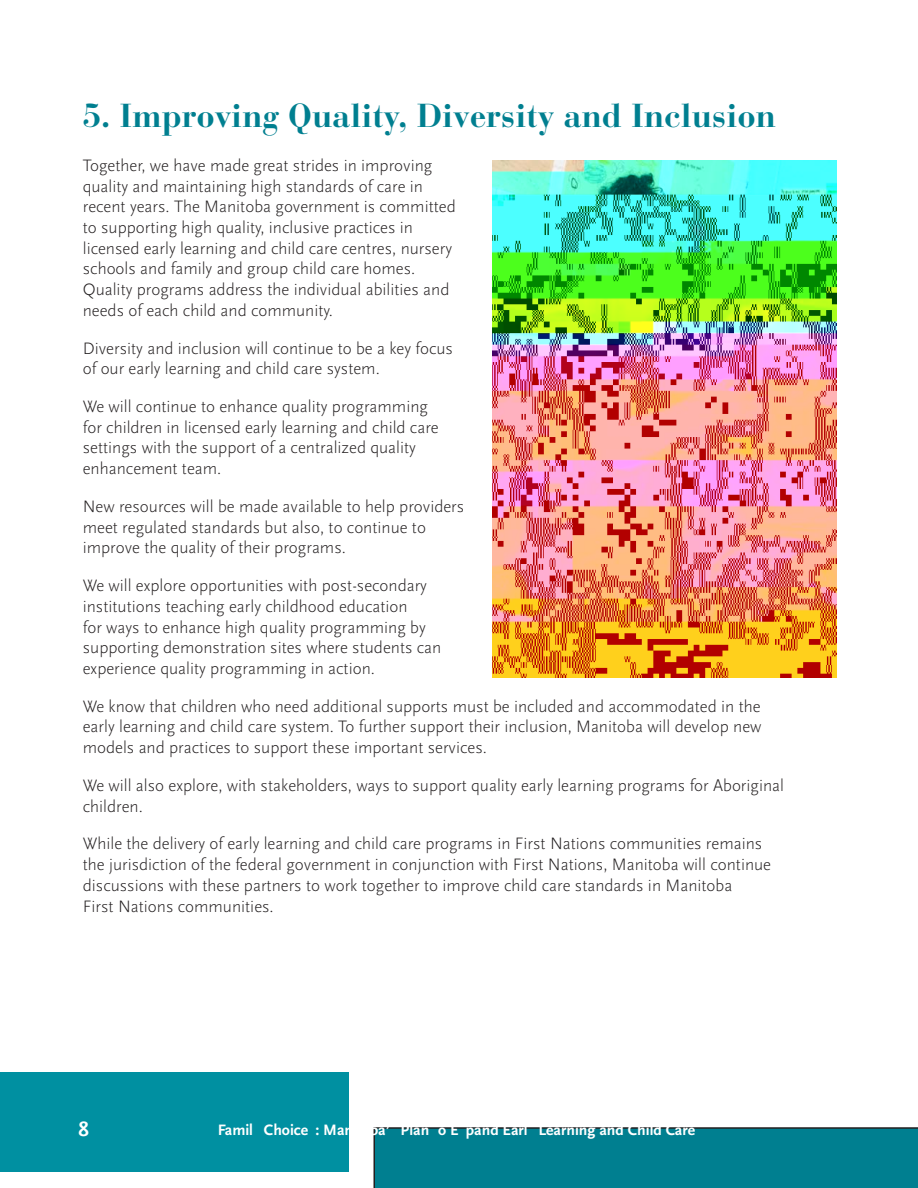
<style>
.page{position:relative;width:918px;height:1188px;background:#fff}
.page>*{position:absolute;margin:0;border:0;box-sizing:border-box;transform-origin:0 0}
.t1{font:700 33px "Bauer Bodoni";color:#007f90}
.t2{font:700 21px "Scala Sans";color:#fff}
.t3{font:300 17.25px/20.7px "Scala Sans";color:#231f20}
.t4{font:700 15.75px "Scala Sans";color:#fff}
</style>
<div class="page">
<div style="left:374px;top:1127px;width:544px;height:61px;background:#007f90"></div>
<div style="left:0;top:1072px;width:348px;height:100px;background:#0090a1"></div>
<img style="left:493px;top:161px;width:344px;height:516px">
<h1 class="t1" style="left:83px;top:96px;width:695px">5. Improving Quality, Diversity and Inclusion</h1>
<p class="t3" style="left:83px;top:155px;width:374px">Together, we have made great strides in improving quality and maintaining high standards of care in recent years. The Manitoba government is committed to supporting high quality, inclusive practices in licensed early learning and child care centres, nursery schools and family and group child care homes.<br>Quality programs address the individual abilities and needs of each child and community.</p>
<p class="t3" style="left:83px;top:338px;width:372px">Diversity and inclusion will continue to be a key focus of our early learning and child care system.</p>
<p class="t3" style="left:83px;top:396px;width:357px">We will continue to enhance quality programming for children in licensed early learning and child care settings with the support of a centralized quality enhancement team.</p>
<p class="t3" style="left:83px;top:496px;width:383px">New resources will be made available to help providers meet regulated standards but also, to continue to improve the quality of their programs.</p>
<p class="t3" style="left:83px;top:575px;width:360px">We will explore opportunities with post-secondary institutions teaching early childhood education<br>for ways to enhance high quality programming by supporting demonstration sites where students can experience quality programming in action.</p>
<p class="t3" style="left:83px;top:696px;width:680px;text-align:justify">We know that children who need additional supports must be included and accommodated in the early learning and child care system. To further support their inclusion, Manitoba will develop new models and practices to support these important services.</p>
<p class="t3" style="left:83px;top:775px;width:703px">We will also explore, with stakeholders, ways to support quality early learning programs for Aboriginal children.</p>
<p class="t3" style="left:83px;top:834px;width:690px">While the delivery of early learning and child care programs in First Nations communities remains the jurisdiction of the federal government in conjunction with First Nations, Manitoba will continue discussions with these partners to work together to improve child care standards in Manitoba<br>First Nations communities.</p>
<p class="t2" style="left:78px;top:1118px;width:12px">8</p>
<p class="t4" style="left:218px;top:1121px;width:479px">Family Choices: Manitoba’s Plan to Expand Early Learning and Child Care</p>
</div>
